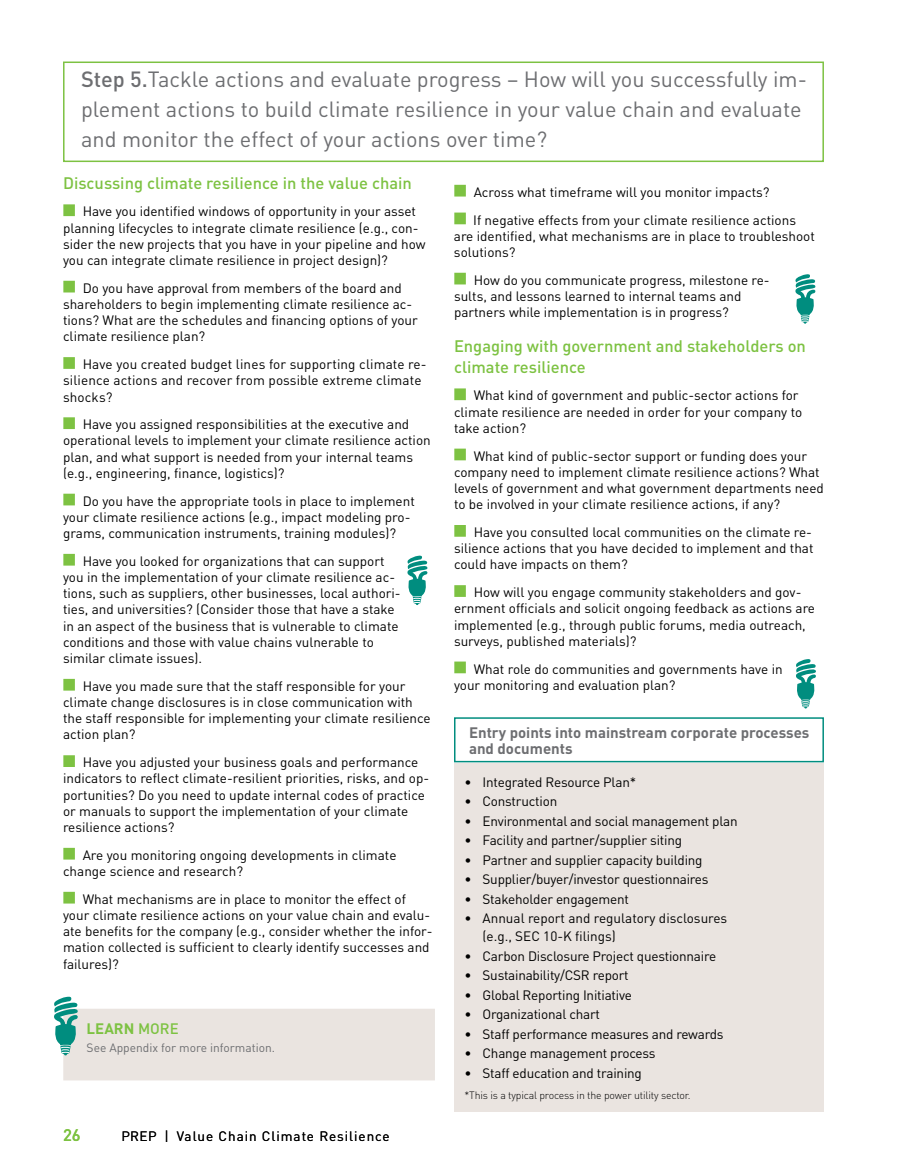
<style>
.page{position:relative;width:905px;height:1175px;background:#fff}
.page>*{position:absolute;margin:0;border:0;box-sizing:border-box;transform-origin:0 0}
.t1{font:21.75px/30px "DIN";color:#6d6e71}
.t2{font:500 16.5px/21px "DIN";color:#7dc242}
.t3{font:700 15px/16.5px "DIN";color:#6d6e71}
.t4{font:700 15px "DIN";color:#7dc242}
.t5{font:13.5px/16.2px "DIN";color:#000}
.t6{font:13.5px "DIN";letter-spacing:.07em;color:#000}
.t7{font:12px "DIN";color:#6d6e71}
.t8{font:300 10.5px "DIN";letter-spacing:-.015em;color:#000}
.s1{font-weight:500}
.s2{font-family:"Minion Pro";font-size:30px;color:#7dc242}
</style>
<div class="page">
<svg style="left:54px;top:996px;width:381px;height:84px"></svg>
<div style="left:63px;top:204px;width:12px;height:12px;border:3px solid #7dc242"></div>
<div style="left:63px;top:281px;width:12px;height:11px;border:3px solid #7dc242"></div>
<div style="left:63px;top:357px;width:12px;height:12px;border:3px solid #7dc242"></div>
<div style="left:63px;top:417px;width:12px;height:12px;border:3px solid #7dc242"></div>
<div style="left:63px;top:493px;width:12px;height:12px;border:3px solid #7dc242"></div>
<div style="left:63px;top:554px;width:12px;height:11px;border:3px solid #7dc242"></div>
<div style="left:63px;top:679px;width:12px;height:11px;border:3px solid #7dc242"></div>
<div style="left:63px;top:755px;width:12px;height:12px;border:3px solid #7dc242"></div>
<div style="left:63px;top:847px;width:12px;height:12px;border:3px solid #7dc242"></div>
<div style="left:63px;top:891px;width:12px;height:12px;border:3px solid #7dc242"></div>
<div style="left:454px;top:185px;width:12px;height:11px;border:3px solid #7dc242"></div>
<div style="left:454px;top:212px;width:12px;height:12px;border:3px solid #7dc242"></div>
<div style="left:454px;top:273px;width:12px;height:11px;border:3px solid #7dc242"></div>
<div style="left:454px;top:388px;width:12px;height:12px;border:3px solid #7dc242"></div>
<div style="left:454px;top:448px;width:12px;height:12px;border:3px solid #7dc242"></div>
<div style="left:454px;top:525px;width:12px;height:12px;border:3px solid #7dc242"></div>
<div style="left:454px;top:585px;width:12px;height:12px;border:3px solid #7dc242"></div>
<div style="left:454px;top:661px;width:12px;height:12px;border:3px solid #7dc242"></div>
<div style="left:454px;top:764px;width:370px;height:348px;background:#eae4e0"></div>
<div style="left:454px;top:717px;width:370px;height:45px;border:2px solid #008d7f"></div>
<div style="left:63px;top:62px;width:761px;height:100px;border:2px solid #7dc242"></div>
<svg style="left:407px;top:555px;width:20px;height:50px"></svg>
<svg style="left:796px;top:659px;width:19px;height:49px"></svg>
<svg style="left:795px;top:274px;width:20px;height:50px"></svg>
<h1 class="t1" style="left:81px;top:64px;width:727px"><span class="s1">Step 5.</span>Tackle actions and evaluate progress – How will you successfully im&shy;plement actions to build climate resilience in your value chain and evaluate and monitor the effect of your actions over time?</h1>
<p class="t2" style="left:63px;top:171px;width:350px">Discussing climate resilience in the value chain</p>
<p class="t5" style="left:63px;top:203px;width:364px"><span class="s2">■</span> Have you identified windows of opportunity in your asset planning lifecycles to integrate climate resilience (e.g., con&shy;sider the new projects that you have in your pipeline and how you can integrate climate resilience in project design)?</p>
<p class="t5" style="left:63px;top:279px;width:356px"><span class="s2">■</span> Do you have approval from members of the board and shareholders to begin implementing climate resilience ac&shy;tions? What are the schedules and financing options of your climate resilience plan?</p>
<p class="t5" style="left:63px;top:356px;width:365px"><span class="s2">■</span> Have you created budget lines for supporting climate re&shy;silience actions and recover from possible extreme climate shocks?</p>
<p class="t5" style="left:63px;top:416px;width:369px"><span class="s2">■</span> Have you assigned responsibilities at the executive and operational levels to implement your climate resilience action plan, and what support is needed from your internal teams (e.g., engineering, finance, logistics)?</p>
<p class="t5" style="left:63px;top:492px;width:353px"><span class="s2">■</span> Do you have the appropriate tools in place to implement your climate resilience actions (e.g., impact modeling pro&shy;grams, communication instruments, training modules)?</p>
<p class="t5" style="left:63px;top:552px;width:339px"><span class="s2">■</span> Have you looked for organizations that can support you in the implementation of your climate resilience ac&shy;tions, such as suppliers, other businesses, local authori&shy;ties, and universities? (Consider those that have a stake in an aspect of the business that is vulnerable to climate conditions and those with value chains vulnerable to similar climate issues).</p>
<p class="t5" style="left:63px;top:677px;width:369px"><span class="s2">■</span> Have you made sure that the staff responsible for your climate change disclosures is in close communication with the staff responsible for implementing your climate resilience action plan?</p>
<p class="t5" style="left:63px;top:754px;width:367px"><span class="s2">■</span> Have you adjusted your business goals and performance indicators to reflect climate-resilient priorities, risks, and op&shy;portunities? Do you need to update internal codes of practice or manuals to support the implementation of your climate resilience actions?</p>
<p class="t5" style="left:63px;top:846px;width:335px"><span class="s2">■</span> Are you monitoring ongoing developments in climate change science and research?</p>
<p class="t5" style="left:63px;top:890px;width:371px"><span class="s2">■</span> What mechanisms are in place to monitor the effect of your climate resilience actions on your value chain and evalu&shy;ate benefits for the company (e.g., consider whether the infor&shy;mation collected is sufficient to clearly identify successes and failures)?</p>
<p class="t4" style="left:87px;top:1018px;width:94px">LEARN <span class="s1">MORE</span></p>
<p class="t7" style="left:87px;top:1040px;width:190px">See Appendix for more information.</p>
<p class="t2" style="left:63px;top:1124px;width:19px">26</p>
<p class="t6" style="left:121px;top:1127px;width:270px">PREP | Value Chain Climate Resilience</p>
<p class="t5" style="left:454px;top:183px;width:317px"><span class="s2">■</span> Across what timeframe will you monitor impacts?</p>
<p class="t5" style="left:454px;top:211px;width:362px"><span class="s2">■</span> If negative effects from your climate resilience actions are identified, what mechanisms are in place to troubleshoot solutions?</p>
<p class="t5" style="left:454px;top:271px;width:317px"><span class="s2">■</span> How do you communicate progress, milestone re&shy;sults, and lessons learned to internal teams and partners while implementation is in progress?</p>
<p class="t2" style="left:454px;top:334px;width:353px">Engaging with government and stakeholders on climate resilience</p>
<p class="t5" style="left:454px;top:387px;width:350px"><span class="s2">■</span> What kind of government and public-sector actions for climate resilience are needed in order for your company to take action?</p>
<p class="t5" style="left:454px;top:447px;width:371px"><span class="s2">■</span> What kind of public-sector support or funding does your company need to implement climate resilience actions? What levels of government and what government departments need to be involved in your climate resilience actions, if any?</p>
<p class="t5" style="left:454px;top:523px;width:361px;text-align:justify"><span class="s2">■</span> Have you consulted local communities on the climate re&shy;silience actions that you have decided to implement and that could have impacts on them?</p>
<p class="t5" style="left:454px;top:584px;width:362px"><span class="s2">■</span> How will you engage community stakeholders and gov&shy;ernment officials and solicit ongoing feedback as actions are implemented (e.g., through public forums, media outreach, surveys, published materials)?</p>
<p class="t5" style="left:454px;top:660px;width:330px"><span class="s2">■</span> What role do communities and governments have in your monitoring and evaluation plan?</p>
<p class="t3" style="left:469px;top:723px;width:342px">Entry points into mainstream corporate processes and documents</p>
<p class="t5" style="left:464px;top:773px;width:173px">• Integrated Resource Plan*</p>
<p class="t5" style="left:464px;top:793px;width:94px">• Construction</p>
<p class="t5" style="left:464px;top:812px;width:275px">• Environmental and social management plan</p>
<p class="t5" style="left:464px;top:832px;width:219px">• Facility and partner/supplier siting</p>
<p class="t5" style="left:464px;top:851px;width:239px">• Partner and supplier capacity building</p>
<p class="t5" style="left:464px;top:871px;width:245px">• Supplier/buyer/investor questionnaires</p>
<p class="t5" style="left:464px;top:890px;width:166px">• Stakeholder engagement</p>
<p class="t5" style="left:482px;top:909px;width:246px;line-height:18px;text-indent:-18px">• Annual report and regulatory disclosures (e.g., SEC 10-K filings)</p>
<p class="t5" style="left:464px;top:947px;width:253px">• Carbon Disclosure Project questionnaire</p>
<p class="t5" style="left:464px;top:967px;width:166px">• Sustainability/CSR report</p>
<p class="t5" style="left:464px;top:986px;width:169px">• Global Reporting Initiative</p>
<p class="t5" style="left:464px;top:1006px;width:137px">• Organizational chart</p>
<p class="t5" style="left:464px;top:1025px;width:261px">• Staff performance measures and rewards</p>
<p class="t5" style="left:464px;top:1045px;width:192px">• Change management process</p>
<p class="t5" style="left:464px;top:1064px;width:179px">• Staff education and training</p>
<p class="t8" style="left:464px;top:1088px;width:227px">*This is a typical process in the power utility sector.</p>
</div>
